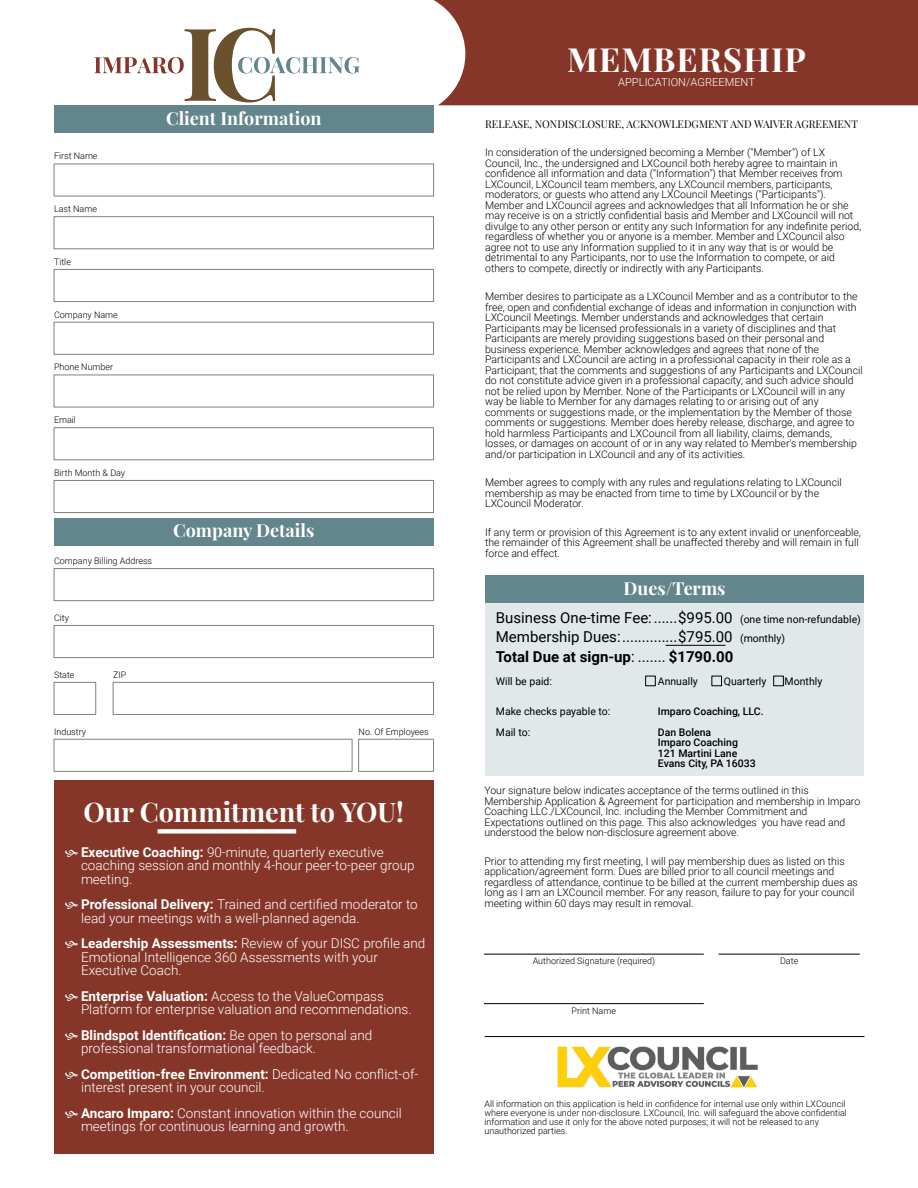
<style>
.page{position:relative;width:918px;height:1188px;background:#fff}
.page>*{position:absolute;margin:0;border:0;box-sizing:border-box;transform-origin:0 0}
.t1{font:700 33.3px "Playfair Display";letter-spacing:.03em;color:#fff}
.t2{font:700 27px "Playfair Display";color:#fff}
.t3{font:700 18px "Playfair Display";color:#fff}
.t4{font:15px/19.5px "Roboto";color:#000}
.t5{font:300 13.5px/13.5px "Roboto";color:#fff}
.t6{font:300 11.1px "Roboto";color:#fff}
.t7{font:300 10.5px/10.5px "Roboto";color:#000}
.t8{font:500 10.5px/10.5px "Roboto";color:#000}
.t9{font:10.5px "Roboto";color:#000}
.t10{font:10.5px "Playfair Display";color:#000}
.t11{font:300 9px/9px "Roboto";color:#000}
.s1{font-weight:700}
.s2{font-size:10.5px}
</style>
<div class="page">
<svg style="left:94px;top:28px;width:266px;height:74px"></svg>
<div style="left:54px;top:780px;width:380px;height:373px;background:#853629"></div>
<div style="left:485px;top:576px;width:379px;height:27px;background:#63858c"></div>
<div style="left:485px;top:603px;width:379px;height:173px;background:#e1e8e9"></div>
<div style="left:645px;top:676px;width:11px;height:10px;border:1px solid #000"></div>
<div style="left:712px;top:676px;width:10px;height:10px;border:1px solid #000"></div>
<div style="left:773px;top:676px;width:11px;height:10px;border:1px solid #000"></div>
<hr style="left:666px;top:645px;width:59px;height:1px;background:#000">
<div style="left:160px;top:829px;width:134px;height:5px;background:#fff"></div>
<div style="left:434px;top:0;width:484px;height:105px;background:#853629"></div>
<img style="left:558px;top:1047px;width:199px;height:41px">
<hr style="left:484px;top:954px;width:219px;height:1px;background:#000">
<hr style="left:719px;top:954px;width:140px;height:1px;background:#000">
<hr style="left:484px;top:1003px;width:219px;height:1px;background:#000">
<hr style="left:485px;top:1036px;width:379px;height:1px;background:#000">
<div style="left:54px;top:105px;width:380px;height:28px;background:#63858c"></div>
<div style="left:54px;top:322px;width:380px;height:32px;background:#fff;border:1px solid #808080"></div>
<div style="left:54px;top:428px;width:380px;height:32px;background:#fff;border:1px solid #808080"></div>
<div style="left:54px;top:480px;width:380px;height:33px;background:#fff;border:1px solid #808080"></div>
<div style="left:54px;top:269px;width:380px;height:33px;background:#fff;border:1px solid #808080"></div>
<div style="left:54px;top:217px;width:380px;height:32px;background:#fff;border:1px solid #808080"></div>
<div style="left:54px;top:518px;width:380px;height:28px;background:#63858c"></div>
<div style="left:54px;top:568px;width:380px;height:33px;background:#fff;border:1px solid #808080"></div>
<div style="left:54px;top:739px;width:298px;height:33px;background:#fff;border:1px solid #808080"></div>
<div style="left:358px;top:739px;width:76px;height:33px;background:#fff;border:1px solid #808080"></div>
<div style="left:54px;top:682px;width:42px;height:33px;background:#fff;border:1px solid #808080"></div>
<div style="left:113px;top:682px;width:321px;height:33px;background:#fff;border:1px solid #808080"></div>
<div style="left:54px;top:625px;width:380px;height:33px;background:#fff;border:1px solid #808080"></div>
<p class="t11" style="left:54px;top:153px;width:45px">First Name</p>
<h3 class="t3" style="left:166px;top:105px;width:157px">Client Information</h3>
<p class="t11" style="left:54px;top:205px;width:45px">Last Name</p>
<p class="t11" style="left:54px;top:258px;width:18px">Title</p>
<p class="t11" style="left:54px;top:311px;width:65px">Company Name</p>
<p class="t11" style="left:54px;top:364px;width:61px">Phone Number</p>
<p class="t11" style="left:54px;top:416px;width:23px">Email</p>
<p class="t11" style="left:54px;top:469px;width:73px">Birth Month &amp; Day</p>
<p class="t11" style="left:54px;top:557px;width:100px">Company Billing Address</p>
<h3 class="t3" style="left:173px;top:518px;width:143px">Company Details</h3>
<p class="t11" style="left:54px;top:614px;width:17px">City</p>
<p class="t11" style="left:54px;top:671px;width:22px">State</p>
<p class="t11" style="left:113px;top:671px;width:15px">ZIP</p>
<p class="t11" style="left:54px;top:728px;width:34px">Industry</p>
<p class="t11" style="left:359px;top:728px;width:72px">No. Of Employees</p>
<h2 class="t2" style="left:84px;top:792px;width:322px">Our Commitment to YOU!</h2>
<p class="t5" style="left:81px;top:847px;width:335px"><span class="s1">Executive Coaching:</span> 90-minute, quarterly executive coaching session and monthly 4-hour peer-to-peer group meeting.</p>
<p class="t5" style="left:81px;top:899px;width:338px"><span class="s1">Professional Delivery:</span> Trained and certified moderator to lead your meetings with a well-planned agenda.</p>
<p class="t5" style="left:81px;top:938px;width:346px"><span class="s1">Leadership Assessments:</span> Review of your DISC profile and<br>Emotional Intelligence 360 Assessments with your<br>Executive Coach.</p>
<p class="t5" style="left:81px;top:991px;width:332px"><span class="s1">Enterprise Valuation:</span> Access to the ValueCompass<br>Platform for enterprise valuation and recommendations.</p>
<p class="t5" style="left:81px;top:1030px;width:293px"><span class="s1">Blindspot Identification:</span> Be open to personal and professional transformational feedback.</p>
<p class="t5" style="left:81px;top:1069px;width:339px"><span class="s1">Competition-free Environment:</span> Dedicated No conflict-of&shy;interest present in your council.</p>
<p class="t5" style="left:81px;top:1108px;width:322px"><span class="s1">Ancaro Imparo:</span> Constant innovation within the council meetings for continuous learning and growth.</p>
<h1 class="t1" style="left:567px;top:36px;width:240px">MEMBERSHIP</h1>
<p class="t6" style="left:618px;top:78px;width:138px">APPLICATION/AGREEMENT</p>
<p class="t10" style="left:485px;top:116px;width:374px">RELEASE, NONDISCLOSURE, ACKNOWLEDGMENT AND WAIVER AGREEMENT</p>
<p class="t7" style="left:485px;top:148px;width:378px">In consideration of the undersigned becoming a Member ("Member") of LX Council, Inc., the undersigned and LXCouncil both hereby agree to maintain in confidence all information and data ("Information") that Member receives from LXCouncil, LXCouncil team members, any LXCouncil members, participants, moderators, or guests who attend any LXCouncil Meetings ("Participants").<br>Member and LXCouncil agrees and acknowledges that all Information he or she may receive is on a strictly confidential basis and Member and LXCouncil will not divulge to any other person or entity any such Information for any indefinite period, regardless of whether you or anyone is a member. Member and LXCouncil also agree not to use any Information supplied to it in any way that is or would be detrimental to any Participants, nor to use the Information to compete, or aid others to compete, directly or indirectly with any Participants.</p>
<p class="t7" style="left:485px;top:292px;width:379px">Member desires to participate as a LXCouncil Member and as a contributor to the free, open and confidential exchange of ideas and information in conjunction with LXCouncil Meetings. Member understands and acknowledges that certain Participants may be licensed professionals in a variety of disciplines and that Participants are merely providing suggestions based on their personal and business experience. Member acknowledges and agrees that none of the Participants and LXCouncil are acting in a professional capacity in their role as a Participant; that the comments and suggestions of any Participants and LXCouncil do not constitute advice given in a professional capacity; and such advice should not be relied upon by Member. None of the Participants or LXCouncil will in any way be liable to Member for any damages relating to or arising out of any comments or suggestions made, or the implementation by the Member of those comments or suggestions. Member does hereby release, discharge, and agree to hold harmless Participants and LXCouncil from all liability, claims, demands, losses, or damages on account of or in any way related to Member's membership and/or participation in LXCouncil and any of its activities.</p>
<p class="t7" style="left:485px;top:478px;width:358px">Member agrees to comply with any rules and regulations relating to LXCouncil membership as may be enacted from time to time by LXCouncil or by the<br>LXCouncil Moderator.</p>
<p class="t7" style="left:485px;top:528px;width:377px">If any term or provision of this Agreement is to any extent invalid or unenforceable, the remainder of this Agreement shall be unaffected thereby and will remain in full force and effect.</p>
<h3 class="t3" style="left:624px;top:575px;width:104px">Dues/Terms</h3>
<h3 class="t4" style="left:496px;top:609px;width:367px">Business One-time Fee: ......$995.00 <span class="s2">(one time non-refundable)<br></span>Membership Dues: ..............$795.00 <span class="s2">(monthly)<br></span><span class="s1">Total Due at sign-up</span>: ....... <span class="s1">$1790.00</span></h3>
<p class="t9" style="left:496px;top:677px;width:58px">Will be paid:</p>
<p class="t9" style="left:658px;top:677px;width:41px">Annually</p>
<p class="t9" style="left:724px;top:677px;width:44px">Quarterly</p>
<p class="t9" style="left:785px;top:677px;width:39px">Monthly</p>
<p class="t9" style="left:496px;top:707px;width:116px">Make checks payable to:</p>
<p class="t8" style="left:658px;top:707px;width:107px">Imparo Coaching, LLC.</p>
<p class="t9" style="left:496px;top:728px;width:36px">Mail to:</p>
<p class="t8" style="left:658px;top:728px;width:99px">Dan Bolena<br>Imparo Coaching<br>121 Martini Lane<br>Evans City, PA 16033</p>
<p class="t7" style="left:484px;top:786px;width:377px">Your signature below indicates acceptance of the terms outlined in this Membership Application &amp; Agreement for participation and membership in Imparo Coaching LLC./LXCouncil, Inc. including the Member Commitment and Expectations outlined on this page. This also acknowledges you have read and understood the below non-disclosure agreement above.</p>
<p class="t7" style="left:484px;top:857px;width:375px">Prior to attending my first meeting, I will pay membership dues as listed on this application/agreement form. Dues are billed prior to all council meetings and regardless of attendance, continue to be billed at the current membership dues as long as I am an LXCouncil member. For any reason, failure to pay for your council meeting within 60 days may result in removal.</p>
<p class="t11" style="left:533px;top:957px;width:124px">Authorized Signature (required)</p>
<p class="t11" style="left:780px;top:957px;width:20px">Date</p>
<p class="t11" style="left:572px;top:1007px;width:46px">Print Name</p>
<p class="t11" style="left:484px;top:1100px;width:364px">All information on this application is held in confidence for internal use only within LXCouncil where everyone is under non-disclosure. LXCouncil, Inc. will safeguard the above confidential information and use it only for the above noted purposes; it will not be released to any unauthorized parties.</p>
</div>
